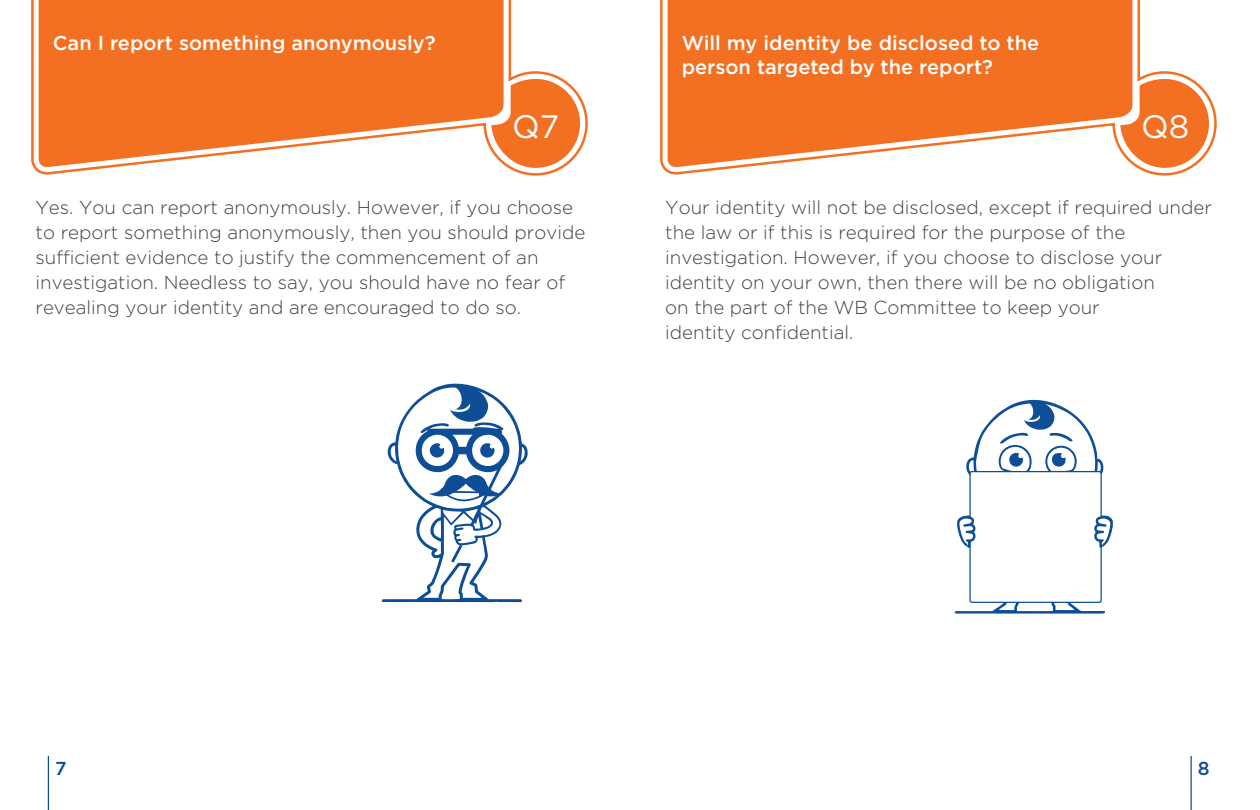
<style>
.page{position:relative;width:1260px;height:810px;background:#fff}
.page>*{position:absolute;margin:0;border:0;box-sizing:border-box;transform-origin:0 0}
.t1{font:32.5px "Gotham";color:#fff}
.t2{font:500 20px/24px "Gotham";color:#fff}
.t3{font:300 18.75px/25px "Gotham";color:#414042}
.t4{font:500 18.75px "Gotham";color:#0e4e96}
</style>
<div class="page">
<svg style="left:31px;top:0;width:557px;height:176px"></svg>
<svg style="left:39px;top:0;width:465px;height:169px;fill:#f36f21"></svg>
<svg style="left:660px;top:0;width:557px;height:176px"></svg>
<svg style="left:668px;top:0;width:465px;height:169px;fill:#f36f21"></svg>
<hr style="left:48px;top:756px;width:1px;height:54px;background:#0e4e96">
<hr style="left:1191px;top:756px;width:1px;height:54px;background:#0e4e96">
<svg style="left:381px;top:383px;width:147px;height:219px"></svg>
<svg style="left:955px;top:400px;width:158px;height:214px"></svg>
<p class="t2" style="left:53px;top:31px;width:384px">Can I report something anonymously?</p>
<h1 class="t1" style="left:512px;top:106px;width:48px">Q7</h1>
<p class="t2" style="left:682px;top:31px;width:359px">Will my identity be disclosed to the person targeted by the report?</p>
<h1 class="t1" style="left:1141px;top:106px;width:50px">Q8</h1>
<p class="t3" style="left:36px;top:195px;width:551px">Yes. You can report anonymously. However, if you choose to report something anonymously, then you should provide sufficient evidence to justify the commencement of an investigation. Needless to say, you should have no fear of revealing your identity and are encouraged to do so.</p>
<p class="t3" style="left:665px;top:195px;width:548px">Your identity will not be disclosed, except if required under the law or if this is required for the purpose of the investigation. However, if you choose to disclose your identity on your own, then there will be no obligation<br>on the part of the WB Committee to keep your<br>identity confidential.</p>
<p class="t4" style="left:55px;top:756px;width:13px">7</p>
<p class="t4" style="left:1198px;top:756px;width:13px">8</p>
</div>
